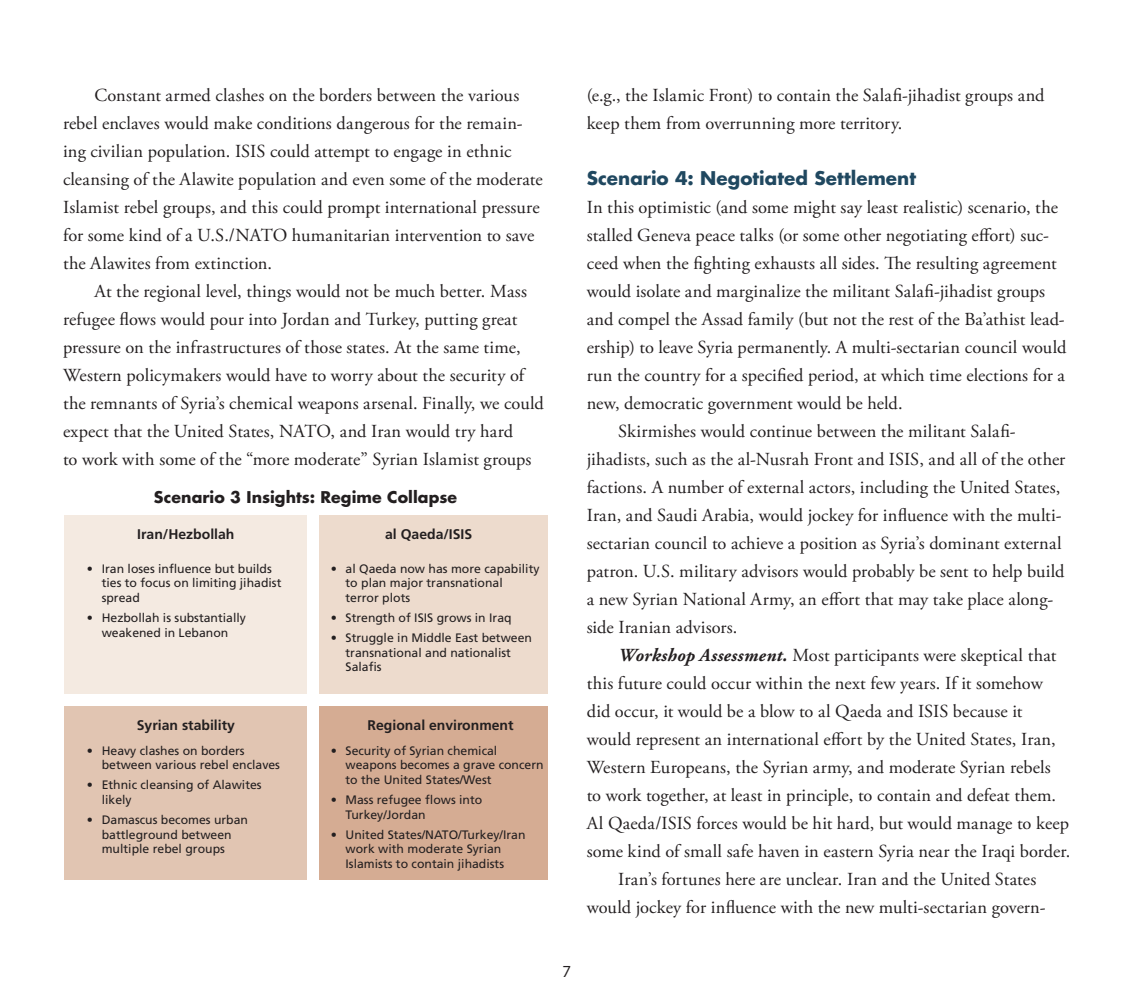
<style>
.page{position:relative;width:1134px;height:1008px;background:#fff}
.page>*{position:absolute;margin:0;border:0;box-sizing:border-box;transform-origin:0 0}
.t1{font:18.38px/28px "Adobe Garamond Pro";letter-spacing:.005em;color:#231f20}
.t2{font:700 18.38px "Futura Std";letter-spacing:.005em;color:#204860}
.t3{font:700 15.75px "Futura Std";letter-spacing:.005em;color:#231f20}
.t4{font:15.75px "Caecilia LT Std";color:#231f20}
.t5{font:700 14px "Frutiger LT Std";color:#231f20}
.t6{font:12.25px/14.7px "Frutiger LT Std";color:#231f20}
.s1{font-weight:700;font-style:italic}
</style>
<div class="page">
<div style="left:319px;top:515px;width:229px;height:178px;background:#eddbcd"></div>
<div style="left:65px;top:515px;width:242px;height:178px;background:#f4eae1"></div>
<div style="left:319px;top:706px;width:229px;height:173px;background:#d5ac93"></div>
<div style="left:65px;top:706px;width:242px;height:173px;background:#e1c5b2"></div>
<p class="t1" style="left:63px;top:82px;width:481px;text-indent:31px">Constant armed clashes on the borders between the various rebel enclaves would make conditions dangerous for the remain&shy;ing civilian population. ISIS could attempt to engage in ethnic cleansing of the Alawite population and even some of the moderate Islamist rebel groups, and this could prompt international pressure for some kind of a U.S./NATO humanitarian intervention to save the Alawites from extinction.</p>
<p class="t1" style="left:63px;top:278px;width:483px;text-indent:31px">At the regional level, things would not be much better. Mass refugee flows would pour into Jordan and Turkey, putting great pressure on the infrastructures of those states. At the same time, Western policymakers would have to worry about the security of the remnants of Syria’s chemical weapons arsenal. Finally, we could expect that the United States, NATO, and Iran would try hard<br>to work with some of the “more moderate” Syrian Islamist groups</p>
<p class="t3" style="left:154px;top:487px;width:305px">Scenario 3 Insights: Regime Collapse</p>
<p class="t5" style="left:137px;top:526px;width:99px">Iran/Hezbollah</p>
<p class="t5" style="left:385px;top:526px;width:89px">al Qaeda/ISIS</p>
<p class="t6" style="left:102px;top:561px;width:181px;text-indent:-15px">• Iran loses influence but builds ties to focus on limiting jihadist spread</p>
<p class="t6" style="left:87px;top:611px;width:161px;text-align:center">• Hezbollah is substantially weakened in Lebanon</p>
<p class="t6" style="left:346px;top:561px;width:196px;text-indent:-15px">• al Qaeda now has more capability to plan major transnational<br>terror plots</p>
<p class="t6" style="left:331px;top:611px;width:182px">• Strength of ISIS grows in Iraq</p>
<p class="t6" style="left:346px;top:631px;width:188px;text-indent:-15px">• Struggle in Middle East between transnational and nationalist<br>Salafis</p>
<p class="t5" style="left:137px;top:717px;width:100px">Syrian stability</p>
<p class="t5" style="left:368px;top:717px;width:148px">Regional environment</p>
<p class="t6" style="left:102px;top:743px;width:180px;text-indent:-15px">• Heavy clashes on borders between various rebel enclaves</p>
<p class="t6" style="left:102px;top:778px;width:161px;text-indent:-15px">• Ethnic cleansing of Alawites likely</p>
<p class="t6" style="left:102px;top:813px;width:148px;text-indent:-15px">• Damascus becomes urban battleground between multiple rebel groups</p>
<p class="t6" style="left:346px;top:743px;width:200px;text-indent:-15px">• Security of Syrian chemical weapons becomes a grave concern to the United States/West</p>
<p class="t6" style="left:346px;top:793px;width:138px;text-indent:-15px">• Mass refugee flows into<br>Turkey/Jordan</p>
<p class="t6" style="left:346px;top:827px;width:181px;text-indent:-15px">• United States/NATO/Turkey/Iran work with moderate Syrian<br>Islamists to contain jihadists</p>
<p class="t1" style="left:587px;top:82px;width:459px">(e.g., the Islamic Front) to contain the Salafi-jihadist groups and keep them from overrunning more territory.</p>
<p class="t2" style="left:587px;top:166px;width:331px">Scenario 4: Negotiated Settlement</p>
<p class="t1" style="left:587px;top:194px;width:473px">In this optimistic (and some might say least realistic) scenario, the</p>
<p class="t1" style="left:587px;top:222px;width:464px">stalled Geneva peace talks (or some other negotiating effort) suc-</p>
<p class="t1" style="left:587px;top:250px;width:471px">ceed when the fighting exhausts all sides. The resulting agreement</p>
<p class="t1" style="left:587px;top:278px;width:460px">would isolate and marginalize the militant Salafi-jihadist groups</p>
<p class="t1" style="left:587px;top:306px;width:480px">and compel the Assad family (but not the rest of the Ba’athist lead-</p>
<p class="t1" style="left:587px;top:334px;width:481px">ership) to leave Syria permanently. A multi-sectarian council would</p>
<p class="t1" style="left:587px;top:362px;width:480px">run the country for a specified period, at which time elections for a</p>
<p class="t1" style="left:587px;top:390px;width:317px">new, democratic government would be held.</p>
<p class="t1" style="left:618px;top:418px;width:399px">Skirmishes would continue between the militant Salafi-</p>
<p class="t1" style="left:587px;top:446px;width:480px">jihadists, such as the al-Nusrah Front and ISIS, and all of the other</p>
<p class="t1" style="left:587px;top:474px;width:475px">factions. A number of external actors, including the United States,</p>
<p class="t1" style="left:587px;top:502px;width:477px">Iran, and Saudi Arabia, would jockey for influence with the multi-</p>
<p class="t1" style="left:587px;top:530px;width:476px">sectarian council to achieve a position as Syria’s dominant external</p>
<p class="t1" style="left:587px;top:558px;width:479px">patron. U.S. military advisors would probably be sent to help build</p>
<p class="t1" style="left:587px;top:586px;width:468px">a new Syrian National Army, an effort that may take place along-</p>
<p class="t1" style="left:587px;top:614px;width:152px">side Iranian advisors.</p>
<p class="t1" style="left:618px;top:642px;width:440px"><span class="s1">Workshop Assessment.</span> Most participants were skeptical that</p>
<p class="t1" style="left:587px;top:670px;width:458px">this future could occur within the next few years. If it somehow</p>
<p class="t1" style="left:587px;top:698px;width:437px">did occur, it would be a blow to al Qaeda and ISIS because it</p>
<p class="t1" style="left:587px;top:726px;width:470px">would represent an international effort by the United States, Iran,</p>
<p class="t1" style="left:587px;top:754px;width:466px">Western Europeans, the Syrian army, and moderate Syrian rebels</p>
<p class="t1" style="left:587px;top:782px;width:471px">to work together, at least in principle, to contain and defeat them.</p>
<p class="t1" style="left:587px;top:810px;width:484px">Al Qaeda/ISIS forces would be hit hard, but would manage to keep</p>
<p class="t1" style="left:587px;top:838px;width:485px">some kind of small safe haven in eastern Syria near the Iraqi border.</p>
<p class="t1" style="left:618px;top:866px;width:420px">Iran’s fortunes here are unclear. Iran and the United States</p>
<p class="t1" style="left:587px;top:894px;width:460px">would jockey for influence with the new multi-sectarian govern-</p>
<p class="t4" style="left:563px;top:962px;width:10px">7</p>
</div>
